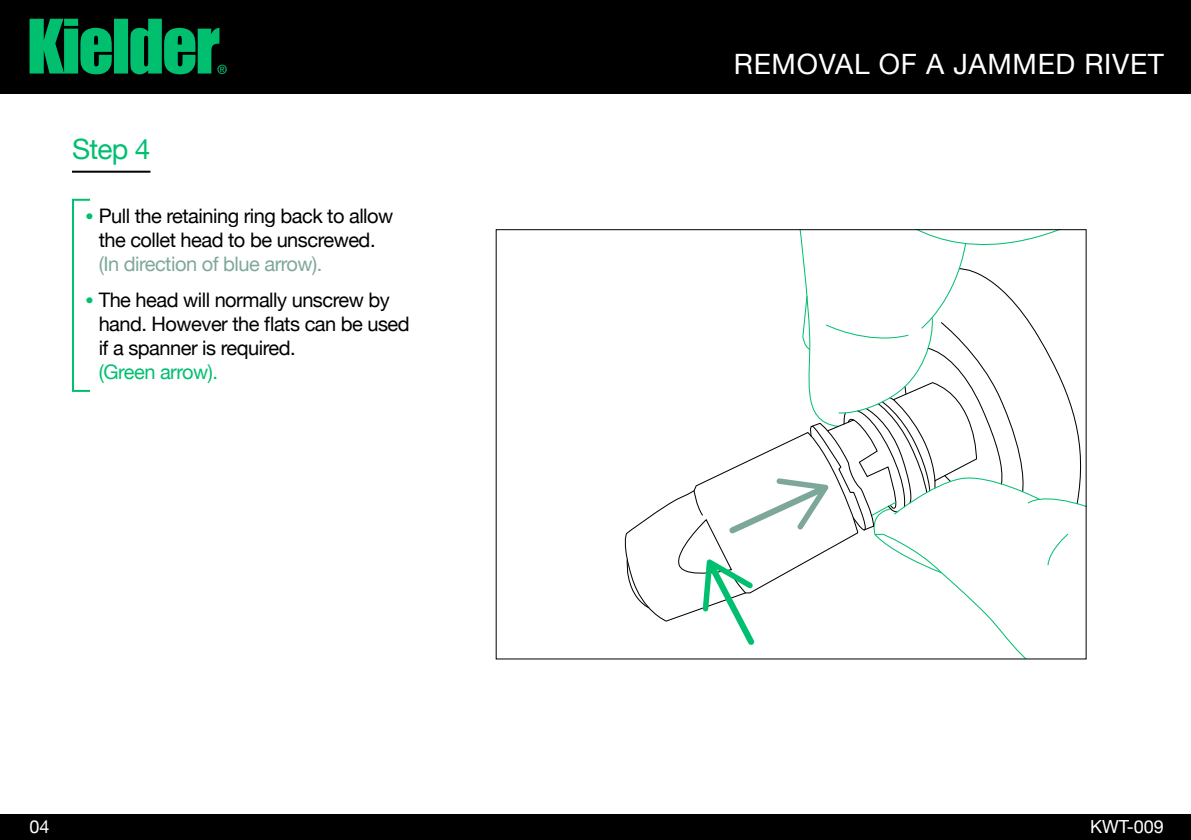
<style>
.page{position:relative;width:1191px;height:840px;background:#fff}
.page>*{position:absolute;margin:0;border:0;box-sizing:border-box;transform-origin:0 0}
.t1{font:28px "Helvetica Neue";letter-spacing:.025em;color:#fff}
.t2{font:28px "Helvetica Neue";color:#00bf6f}
.t3{font:20px/24px "Helvetica Neue";letter-spacing:-.025em;color:#000;text-align:center}
.t4{font:20px "Helvetica Neue";letter-spacing:-.025em;color:#80a89b}
.t5{font:20px "Helvetica Neue";letter-spacing:-.025em;color:#00bf6f}
.t6{font:18px "Helvetica Neue";color:#fff}
.s1{font-size:14px;color:#00bf6f}
</style>
<div class="page">
<div style="left:0;top:0;width:1191px;height:94px;background:#000"></div>
<svg style="left:30px;top:19px;width:197px;height:55px"></svg>
<hr style="left:72px;top:170px;width:78px;height:2px;background:#000">
<div style="left:72px;top:199px;width:19px;height:192px;border:2px solid #00bf6f"></div>
<div style="left:0;top:813px;width:1191px;height:26px;background:#000"></div>
<svg style="left:624px;top:502px;width:47px;height:120px"></svg>
<svg style="left:625px;top:558px;width:25px;height:50px"></svg>
<svg style="left:671px;top:231px;width:413px;height:426px"></svg>
<h1 class="t2" style="left:72px;top:129px;width:80px">Step 4</h1>
<p class="t3" style="left:85px;top:205px;width:310px"><span class="s1">●</span> Pull the retaining ring back to allow the collet head to be unscrewed.</p>
<p class="t4" style="left:99px;top:249px;width:225px">(In direction of blue arrow).</p>
<p class="t3" style="left:99px;top:288px;width:312px;text-align:left;text-indent:-13px"><span class="s1">●</span> The head will normally unscrew by hand. However the flats can be used if a spanner is required.</p>
<p class="t5" style="left:99px;top:357px;width:121px">(Green arrow).</p>
<h1 class="t1" style="left:734px;top:44px;width:431px">REMOVAL OF A JAMMED RIVET</h1>
<p class="t6" style="left:30px;top:813px;width:22px">04</p>
<p class="t6" style="left:1090px;top:813px;width:75px">KWT-009</p>
</div>
